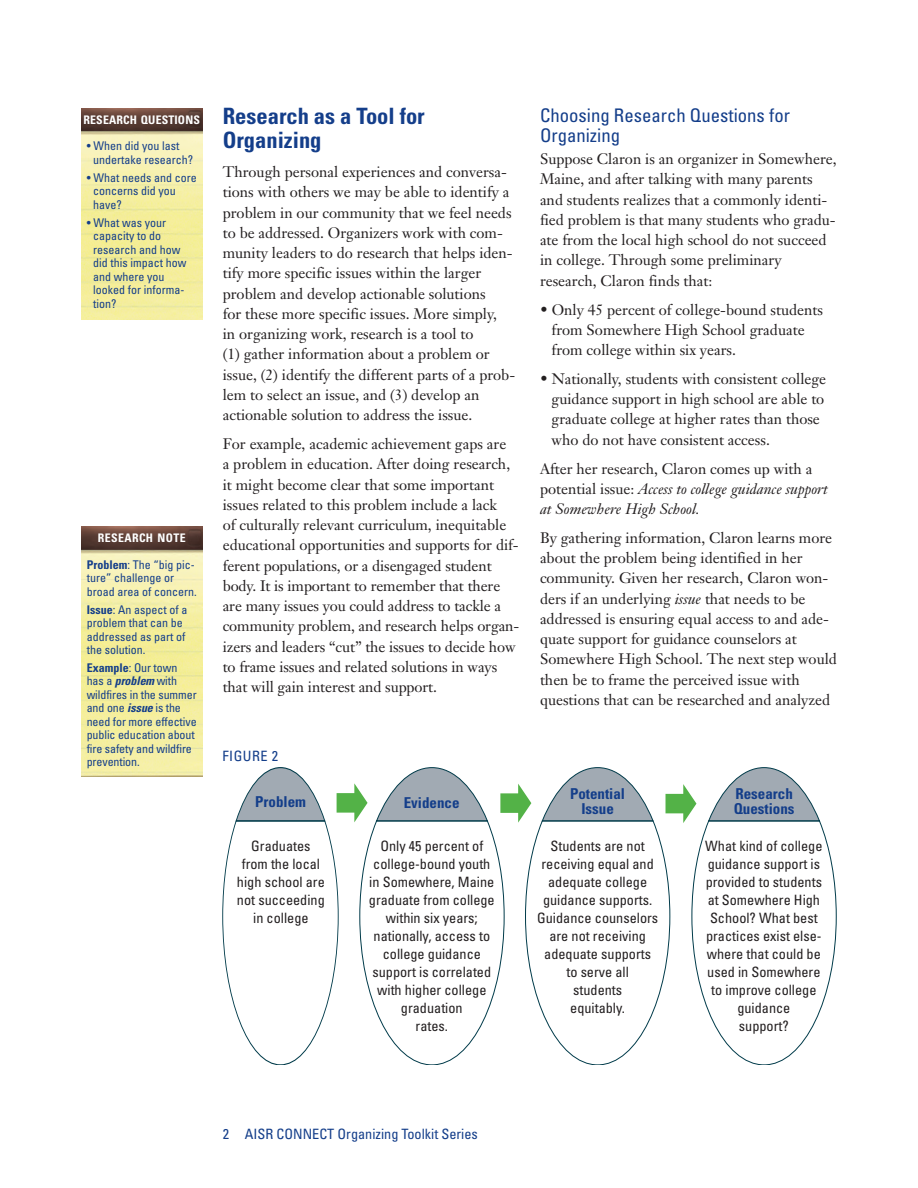
<style>
.page{position:relative;width:918px;height:1188px;background:#fff}
.page>*{position:absolute;margin:0;border:0;box-sizing:border-box;transform-origin:0 0}
.t1{font:700 condensed 22.5px/24px "Univers";color:#143e8a}
.t2{font:condensed 18.75px/20.2px "Univers";color:#143e8a}
.t3{font:15px/20.2px "Janson Text";color:#231f20}
.t4{font:italic 15px/20.2px "Janson Text";color:#231f20}
.t5{font:700 condensed 15px/15.8px "Univers";color:#143e8a;text-align:center}
.t6{font:condensed 14.25px/18px "Univers";color:#231f20;text-align:center}
.t7{font:condensed 14.25px "Univers";color:#143e8a}
.t8{font:condensed 12px/13.5px "Univers";color:#143e8a}
.t9{font:700 condensed 11.85px "Univers";letter-spacing:.015em;color:#fff}
.t10{font:700 condensed 11.85px "Univers";letter-spacing:.035em;color:#fff}
.s1{font-weight:700}
.s2{font-weight:700;font-style:italic}
.s3{font-style:normal}
.s4{font-style:italic}
</style>
<div class="page">
<img style="left:81px;top:526px;width:121px;height:251px">
<img style="left:81px;top:108px;width:121px;height:211px">
<svg style="left:222px;top:767px;width:615px;height:298px"></svg>
<p class="t9" style="left:84px;top:115px;width:118px">RESEARCH QUESTIONS</p>
<p class="t8" style="left:93px;top:140px;width:101px;text-indent:-7px">• When did you last undertake research?</p>
<p class="t8" style="left:93px;top:172px;width:105px;text-indent:-7px">• What needs and core concerns did you have?</p>
<p class="t8" style="left:93px;top:217px;width:95px;text-indent:-7px">• What was your capacity to do research and how did this impact how and where you looked for informa&shy;tion?</p>
<p class="t10" style="left:98px;top:534px;width:89px">RESEARCH NOTE</p>
<p class="t8" style="left:87px;top:559px;width:111px"><span class="s1">Problem</span>: The “big pic&shy;ture” challenge or broad area of concern.</p>
<p class="t8" style="left:87px;top:603px;width:102px"><span class="s1">Issue</span>: An aspect of a problem that can be addressed as part of the solution.</p>
<p class="t8" style="left:87px;top:662px;width:112px"><span class="s1">Example</span>: Our town has a <span class="s2">problem</span> with wildfires in the summer and one <span class="s2">issue</span> is the need for more effective public education about fire safety and wildfire prevention.</p>
<h1 class="t1" style="left:223px;top:106px;width:204px">Research as a Tool for<br>Organizing</h1>
<p class="t3" style="left:223px;top:163px;width:294px">Through personal experiences and conversa&shy;tions with others we may be able to identify a problem in our community that we feel needs to be addressed. Organizers work with com&shy;munity leaders to do research that helps iden&shy;tify more specific issues within the larger problem and develop actionable solutions<br>for these more specific issues. More simply,<br>in organizing work, research is a tool to<br>(1) gather information about a problem or issue, (2) identify the different parts of a prob&shy;lem to select an issue, and (3) develop an actionable solution to address the issue.</p>
<p class="t3" style="left:223px;top:435px;width:298px">For example, academic achievement gaps are<br>a problem in education. After doing research, it might become clear that some important issues related to this problem include a lack<br>of culturally relevant curriculum, inequitable educational opportunities and supports for dif&shy;ferent populations, or a disengaged student body. It is important to remember that there are many issues you could address to tackle a community problem, and research helps organ&shy;izers and leaders “cut” the issues to decide how to frame issues and related solutions in ways that will gain interest and support.</p>
<p class="t7" style="left:222px;top:751px;width:57px">FIGURE 2</p>
<p class="t2" style="left:540px;top:106px;width:251px">Choosing Research Questions for<br>Organizing</p>
<p class="t3" style="left:540px;top:150px;width:298px">Suppose Claron is an organizer in Somewhere, Maine, and after talking with many parents and students realizes that a commonly identi&shy;fied problem is that many students who gradu&shy;ate from the local high school do not succeed in college. Through some preliminary research, Claron finds that:</p>
<p class="t3" style="left:552px;top:301px;width:273px;text-indent:-12px">• Only 45 percent of college-bound students from Somewhere High School graduate from college within six years.</p>
<p class="t3" style="left:552px;top:370px;width:276px;text-indent:-12px">• Nationally, students with consistent college guidance support in high school are able to graduate college at higher rates than those who do not have consistent access.</p>
<p class="t4" style="left:540px;top:460px;width:289px"><span class="s3">After her research, Claron comes up with a potential issue:</span> Access to college guidance support at Somewhere High School.</p>
<p class="t3" style="left:540px;top:529px;width:298px">By gathering information, Claron learns more about the problem being identified in her community. Given her research, Claron won&shy;ders if an underlying <span class="s4">issue</span> that needs to be addressed is ensuring equal access to and ade&shy;quate support for guidance counselors at Somewhere High School. The next step would then be to frame the perceived issue with questions that can be researched and analyzed</p>
<p class="t5" style="left:255px;top:795px;width:52px">Problem</p>
<p class="t5" style="left:404px;top:796px;width:57px">Evidence</p>
<p class="t5" style="left:570px;top:787px;width:57px">Potential<br>Issue</p>
<p class="t5" style="left:734px;top:787px;width:62px;text-align:left">Research<br>Questions</p>
<p class="t6" style="left:705px;top:838px;width:119px">What kind of college guidance support is provided to students at Somewhere High<br>School? What best practices exist else&shy;where that could be used in Somewhere to improve college guidance<br>support?</p>
<p class="t6" style="left:237px;top:838px;width:89px">Graduates from the local high school are not succeeding in college</p>
<p class="t6" style="left:369px;top:838px;width:127px">Only 45 percent of college-bound youth in Somewhere, Maine graduate from college within six years; nationally, access to college guidance support is correlated with higher college graduation<br>rates.</p>
<p class="t6" style="left:537px;top:838px;width:123px">Students are not receiving equal and adequate college guidance supports.<br>Guidance counselors are not receiving adequate supports to serve all<br>students<br>equitably.</p>
<p class="t7" style="left:223px;top:1129px;width:257px">2 AISR CONNECT Organizing Toolkit Series</p>
</div>
